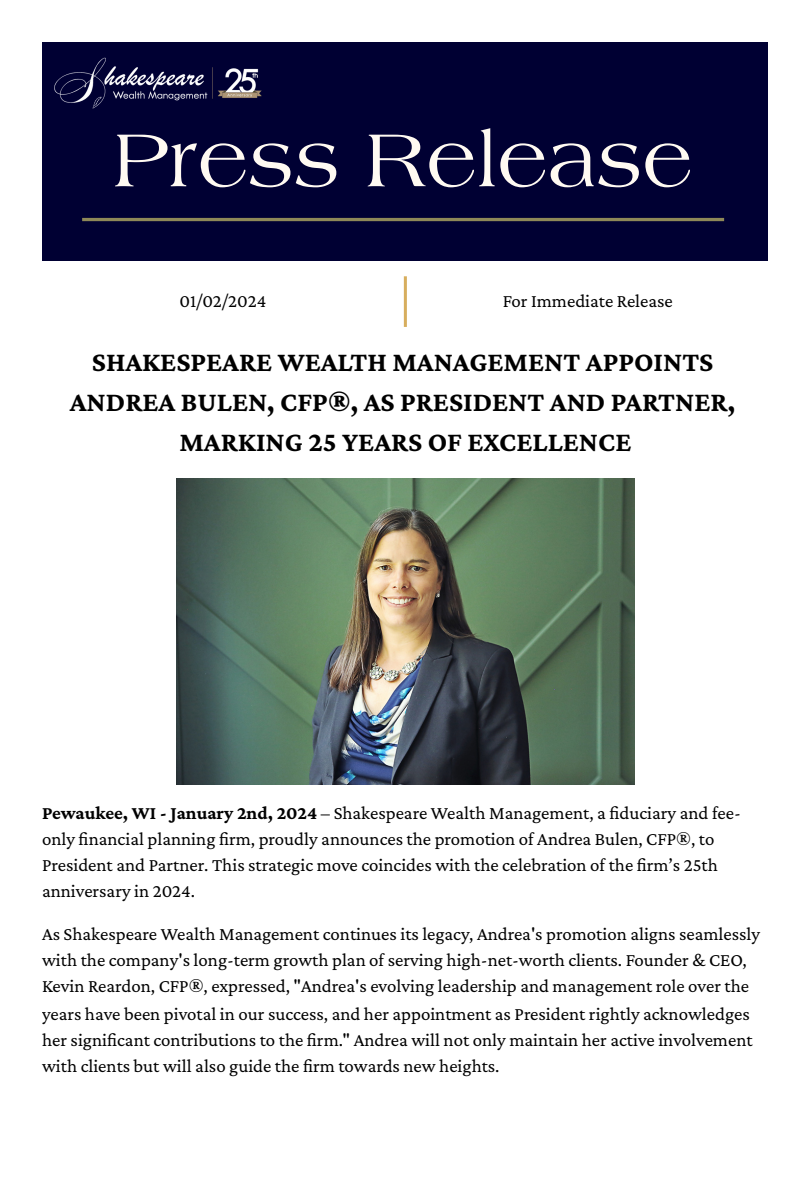
<style>
.page{position:relative;width:810px;height:1181px;background:#fff}
.page>*{position:absolute;margin:0;border:0;box-sizing:border-box;transform-origin:0 0}
.t1{font:79.95px "Laguna";color:#fffaf2}
.t2{font:700 28.2px/39.9px "Crimson Pro";color:#000;text-align:center}
.t3{font:18.9px/26.4px "Crimson Pro";color:#000}
.s1{font-weight:700}
</style>
<div class="page">
<div style="left:42px;top:42px;width:726px;height:218px;background:#003"></div>
<hr style="left:82px;top:218px;width:642px;height:3px;background:#8e8858">
<img style="left:54px;top:57px;width:208px;height:52px">
<hr style="left:404px;top:276px;width:3px;height:51px;background:#d7ae5e">
<img style="left:176px;top:478px;width:459px;height:306px">
<p class="t1" style="left:114px;top:128px;width:581px">Press Release</p>
<p class="t3" style="left:180px;top:287px;width:88px">01/02/2024</p>
<p class="t3" style="left:503px;top:287px;width:172px">For Immediate Release</p>
<h1 class="t2" style="left:70px;top:341px;width:667px">SHAKESPEARE WEALTH MANAGEMENT APPOINTS<br>ANDREA BULEN, CFP®, AS PRESIDENT AND PARTNER,<br>MARKING 25 YEARS OF EXCELLENCE</h1>
<h2 class="t3" style="left:42px;top:799px;width:701px"><span class="s1">Pewaukee, WI - January 2nd, 2024</span> – Shakespeare Wealth Management, a fiduciary and fee&shy;only financial planning firm, proudly announces the promotion of Andrea Bulen, CFP®, to President and Partner. This strategic move coincides with the celebration of the firm’s 25th anniversary in 2024.</h2>
<p class="t3" style="left:42px;top:920px;width:720px">As Shakespeare Wealth Management continues its legacy, Andrea's promotion aligns seamlessly with the company's long-term growth plan of serving high-net-worth clients. Founder &amp; CEO, Kevin Reardon, CFP®, expressed, "Andrea's evolving leadership and management role over the years have been pivotal in our success, and her appointment as President rightly acknowledges her significant contributions to the firm." Andrea will not only maintain her active involvement with clients but will also guide the firm towards new heights.</p>
</div>
